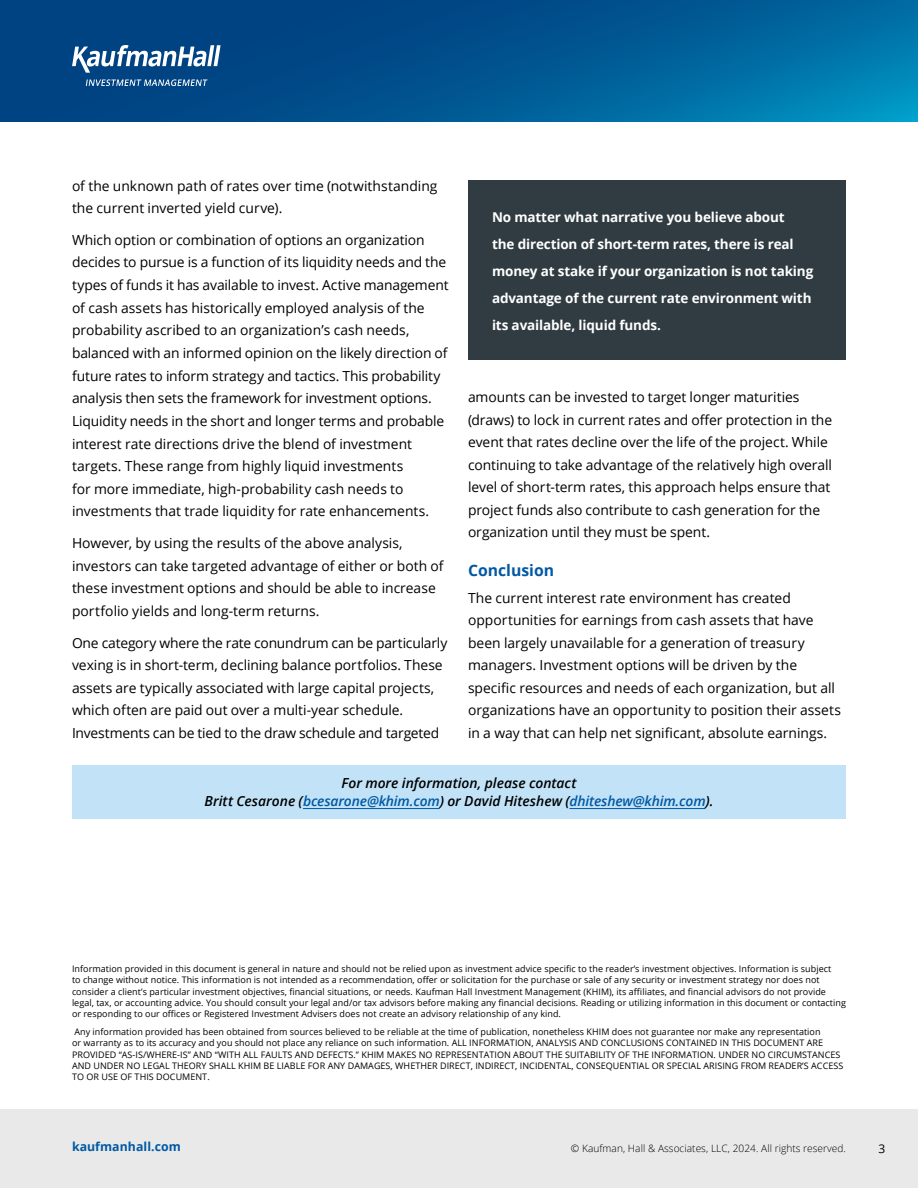
<style>
.page{position:relative;width:918px;height:1188px;background:#fff}
.page>*{position:absolute;margin:0;border:0;box-sizing:border-box;transform-origin:0 0}
.t1{font:700 15.75px "Open Sans";color:#0058a4}
.t2{font:13.8px/22.6px "Open Sans";letter-spacing:-.005em;color:#000}
.t3{font:italic 600 13.8px/18px "Open Sans";color:#000;text-align:center}
.t4{font:700 13.5px/27px "Open Sans";letter-spacing:-.01em;color:#fff}
.t5{font:700 12.3px "Open Sans";letter-spacing:.005em;color:#0058a4}
.t6{font:12px "Open Sans";color:#000}
.t7{font:300 10.2px "Open Sans";letter-spacing:.005em;color:#000}
.t8{font:9px/11.2px "Open Sans";letter-spacing:.005em;color:#000}
.s1{color:#0058a4}
</style>
<div class="page">
<div style="left:0;top:1109px;width:918px;height:79px;background:#e9e9ea"></div>
<svg style="left:0;top:0;width:918px;height:122px;background:#005893"></svg>
<svg style="left:72px;top:38px;width:198px;height:55px;background:#286196"></svg>
<div style="left:72px;top:765px;width:774px;height:54px;background:#c2e3f7"></div>
<hr style="left:303px;top:808px;width:137px;height:1px;background:#0058a4">
<hr style="left:569px;top:808px;width:137px;height:1px;background:#0058a4">
<div style="left:468px;top:180px;width:378px;height:180px;background:#303c42"></div>
<p class="t2" style="left:72px;top:174px;width:367px">of the unknown path of rates over time (notwithstanding the current inverted yield curve).</p>
<p class="t2" style="left:72px;top:228px;width:378px">Which option or combination of options an organization decides to pursue is a function of its liquidity needs and the types of funds it has available to invest. Active management of cash assets has historically employed analysis of the probability ascribed to an organization’s cash needs, balanced with an informed opinion on the likely direction of future rates to inform strategy and tactics. This probability analysis then sets the framework for investment options.<br>Liquidity needs in the short and longer terms and probable interest rate directions drive the blend of investment targets. These range from highly liquid investments<br>for more immediate, high-probability cash needs to investments that trade liquidity for rate enhancements.</p>
<p class="t2" style="left:72px;top:531px;width:373px">However, by using the results of the above analysis, investors can take targeted advantage of either or both of these investment options and should be able to increase portfolio yields and long-term returns.</p>
<p class="t2" style="left:72px;top:631px;width:377px">One category where the rate conundrum can be particularly vexing is in short-term, declining balance portfolios. These assets are typically associated with large capital projects, which often are paid out over a multi-year schedule.<br>Investments can be tied to the draw schedule and targeted</p>
<p class="t4" style="left:492px;top:204px;width:323px">No matter what narrative you believe about<br>the direction of short-term rates, there is real money at stake if your organization is not taking advantage of the current rate environment with its available, liquid funds.</p>
<p class="t2" style="left:468px;top:386px;width:366px">amounts can be invested to target longer maturities (draws) to lock in current rates and offer protection in the event that rates decline over the life of the project. While continuing to take advantage of the relatively high overall level of short-term rates, this approach helps ensure that project funds also contribute to cash generation for the organization until they must be spent.</p>
<p class="t1" style="left:468px;top:559px;width:88px">Conclusion</p>
<p class="t2" style="left:468px;top:586px;width:374px">The current interest rate environment has created opportunities for earnings from cash assets that have been largely unavailable for a generation of treasury managers. Investment options will be driven by the specific resources and needs of each organization, but all organizations have an opportunity to position their assets in a way that can help net significant, absolute earnings.</p>
<p class="t3" style="left:204px;top:774px;width:511px">For more information, please contact<br>Britt Cesarone (<span class="s1">bcesarone@khim.com</span>) or David Hiteshew (<span class="s1">dhiteshew@khim.com</span>).</p>
<p class="t8" style="left:72px;top:963px;width:776px">Information provided in this document is general in nature and should not be relied upon as investment advice specific to the reader’s investment objectives. Information is subject<br>to change without notice. This information is not intended as a recommendation, offer or solicitation for the purchase or sale of any security or investment strategy nor does not consider a client’s particular investment objectives, financial situations, or needs. Kaufman Hall Investment Management (KHIM), its affiliates, and financial advisors do not provide legal, tax, or accounting advice. You should consult your legal and/or tax advisors before making any financial decisions. Reading or utilizing information in this document or contacting or responding to our offices or Registered Investment Advisers does not create an advisory relationship of any kind.</p>
<p class="t8" style="left:72px;top:1026px;width:773px">Any information provided has been obtained from sources believed to be reliable at the time of publication, nonetheless KHIM does not guarantee nor make any representation<br>or warranty as to its accuracy and you should not place any reliance on such information. ALL INFORMATION, ANALYSIS AND CONCLUSIONS CONTAINED IN THIS DOCUMENT ARE PROVIDED “AS-IS/WHERE-IS” AND “WITH ALL FAULTS AND DEFECTS.” KHIM MAKES NO REPRESENTATION ABOUT THE SUITABILITY OF THE INFORMATION. UNDER NO CIRCUMSTANCES AND UNDER NO LEGAL THEORY SHALL KHIM BE LIABLE FOR ANY DAMAGES, WHETHER DIRECT, INDIRECT, INCIDENTAL, CONSEQUENTIAL OR SPECIAL ARISING FROM READER’S ACCESS TO OR USE OF THIS DOCUMENT.</p>
<p class="t5" style="left:72px;top:1138px;width:110px">kaufmanhall.com</p>
<p class="t7" style="left:571px;top:1142px;width:277px">© Kaufman, Hall &amp; Associates, LLC, 2024. All rights reserved.</p>
<p class="t6" style="left:879px;top:1140px;width:8px">3</p>
</div>
